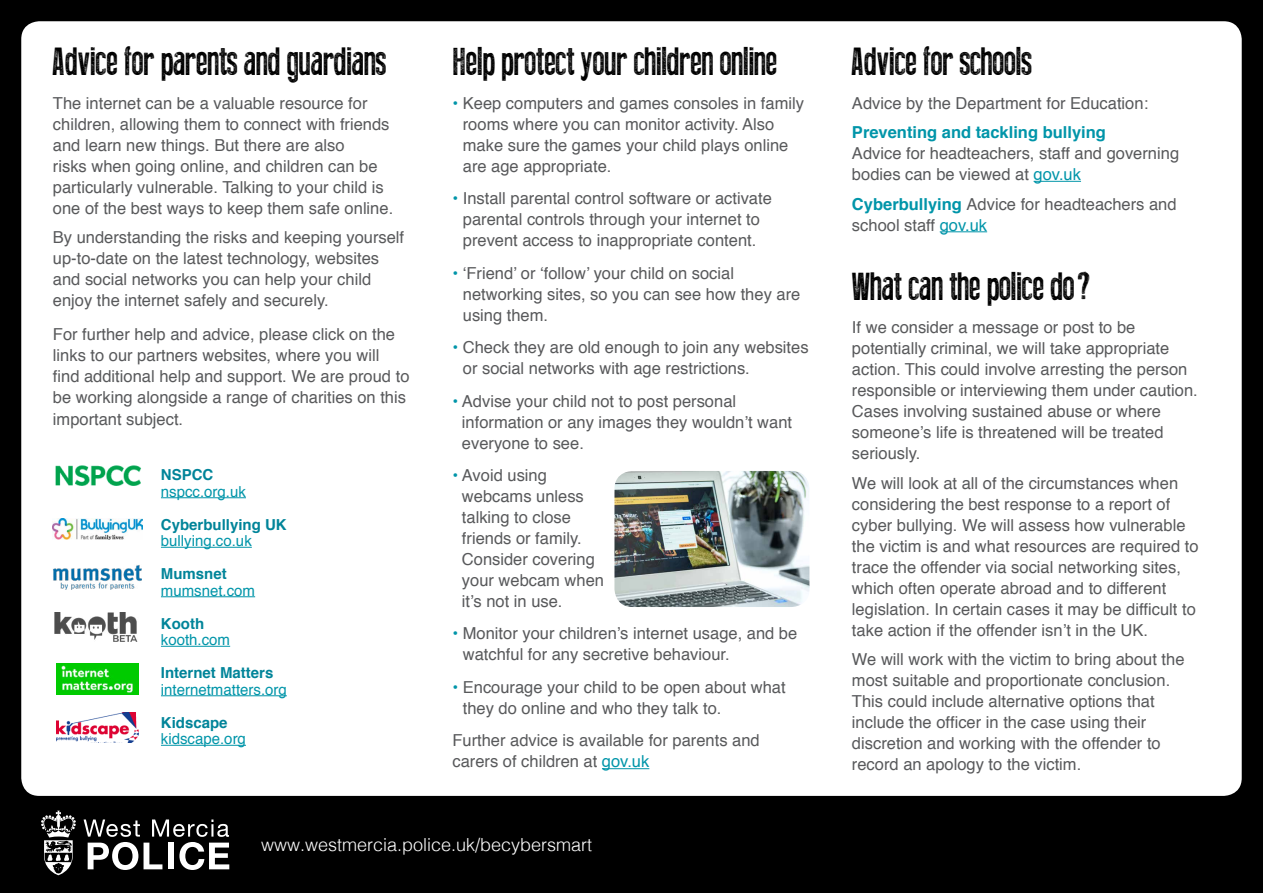
<style>
.page{position:relative;width:1263px;height:893px;background:#000}
.page>*{position:absolute;margin:0;border:0;box-sizing:border-box;transform-origin:0 0}
.t1{font:39px "Press Style";color:#000}
.t2{font:300 18px "Helvetica";color:#fff}
.t3{font:16.5px/21px "Helvetica";color:#58595b}
.t4{font:700 16.5px "Helvetica";color:#0095a9}
.t5{font:15.15px/16.5px "Helvetica";color:#0095a9}
.t6{font:700 15.15px/16.5px "Helvetica";color:#008499}
.s1{font-weight:700;color:#008499}
.s2{font-weight:400;color:#0095a9}
.s3{color:#0095a9}
.s4{font-weight:700;color:#0095a9}
</style>
<div class="page">
<div style="left:21px;top:21px;width:1221px;height:775px;background:#fff;border-radius:18px"></div>
<hr style="left:161px;top:497px;width:85px;height:1px;background:#0095a9">
<hr style="left:161px;top:547px;width:91px;height:1px;background:#0095a9">
<hr style="left:161px;top:596px;width:94px;height:1px;background:#0095a9">
<hr style="left:161px;top:646px;width:69px;height:1px;background:#0095a9">
<hr style="left:161px;top:695px;width:126px;height:1px;background:#0095a9">
<hr style="left:161px;top:745px;width:85px;height:1px;background:#0095a9">
<img style="left:55px;top:465px;width:86px;height:21px">
<img style="left:53px;top:519px;width:89px;height:21px">
<img style="left:53px;top:565px;width:89px;height:25px">
<img style="left:54px;top:612px;width:83px;height:29px">
<img style="left:57px;top:664px;width:81px;height:30px">
<img style="left:57px;top:712px;width:81px;height:30px">
<hr style="left:602px;top:768px;width:47px;height:1px;background:#0095a9">
<hr style="left:1034px;top:181px;width:47px;height:1px;background:#0095a9">
<hr style="left:940px;top:231px;width:47px;height:1px;background:#0095a9">
<img style="left:614px;top:471px;width:195px;height:136px">
<svg style="left:84px;top:819px;width:145px;height:51px"></svg>
<svg style="left:41px;top:811px;width:35px;height:64px"></svg>
<p class="t1" style="left:53px;top:41px;width:335px">Advice for parents and guardians</p>
<p class="t3" style="left:53px;top:93px;width:342px">The internet can be a valuable resource for children, allowing them to connect with friends and learn new things. But there are also<br>risks when going online, and children can be particularly vulnerable. Talking to your child is one of the best ways to keep them safe online.</p>
<p class="t3" style="left:53px;top:227px;width:353px">By understanding the risks and keeping yourself up-to-date on the latest technology, websites and social networks you can help your child enjoy the internet safely and securely.</p>
<p class="t3" style="left:53px;top:324px;width:358px">For further help and advice, please click on the links to our partners websites, where you will find additional help and support. We are proud to be working alongside a range of charities on this</p>
<p class="t3" style="left:53px;top:410px;width:132px">important subject.</p>
<p class="t5" style="left:161px;top:467px;width:87px"><span class="s1">NSPCC </span>nspcc.org.uk</p>
<p class="t6" style="left:161px;top:516px;width:127px">Cyberbullying UK <span class="s2">bullying.co.uk</span></p>
<p class="t5" style="left:161px;top:566px;width:96px"><span class="s1">Mumsnet </span>mumsnet.com</p>
<p class="t5" style="left:161px;top:615px;width:71px"><span class="s1">Kooth </span>kooth.com</p>
<p class="t5" style="left:161px;top:665px;width:127px"><span class="s1">Internet Matters </span>internetmatters.org</p>
<p class="t6" style="left:161px;top:714px;width:68px">Kidscape</p>
<p class="t5" style="left:161px;top:731px;width:87px">kidscape.org</p>
<p class="t1" style="left:452px;top:41px;width:326px">Help protect your children online</p>
<p class="t3" style="left:463px;top:93px;width:343px;text-indent:-10px"><span class="s3">•</span> Keep computers and games consoles in family rooms where you can monitor activity. Also make sure the games your child plays online are age appropriate.</p>
<p class="t3" style="left:452px;top:188px;width:321px;text-align:center"><span class="s3">•</span> Install parental control software or activate parental controls through your internet to prevent access to inappropriate content.</p>
<p class="t3" style="left:463px;top:263px;width:339px;text-indent:-10px"><span class="s3">•</span> ‘Friend’ or ‘follow’ your child on social networking sites, so you can see how they are using them.</p>
<p class="t3" style="left:463px;top:337px;width:347px;text-indent:-10px"><span class="s3">•</span> Check they are old enough to join any websites or social networks with age restrictions.</p>
<p class="t3" style="left:462px;top:391px;width:332px;text-indent:-9px"><span class="s3">•</span> Advise your child not to post personal information or any images they wouldn’t want everyone to see.</p>
<p class="t3" style="left:462px;top:465px;width:144px;text-indent:-9px"><span class="s3">•</span> Avoid using webcams unless talking to close friends or family.<br>Consider covering your webcam when it’s not in use.</p>
<p class="t3" style="left:463px;top:624px;width:336px;text-indent:-10px"><span class="s3">•</span> Monitor your children’s internet usage, and be watchful for any secretive behaviour.</p>
<p class="t3" style="left:463px;top:677px;width:324px;text-indent:-10px"><span class="s3">•</span> Encourage your child to be open about what they do online and who they talk to.</p>
<p class="t3" style="left:452px;top:731px;width:309px">Further advice is available for parents and carers of children at <span class="s3">gov.uk</span></p>
<p class="t2" style="left:261px;top:829px;width:333px">www.westmercia.police.uk/becybersmart</p>
<p class="t1" style="left:852px;top:41px;width:181px">Advice for schools</p>
<p class="t3" style="left:852px;top:93px;width:298px">Advice by the Department for Education:</p>
<p class="t4" style="left:852px;top:119px;width:255px">Preventing and tackling bullying</p>
<p class="t3" style="left:852px;top:143px;width:329px">Advice for headteachers, staff and governing bodies can be viewed at <span class="s3">gov.uk</span></p>
<p class="t3" style="left:852px;top:194px;width:326px"><span class="s4">Cyberbullying</span> Advice for headteachers and school staff <span class="s3">gov.uk</span></p>
<p class="t1" style="left:852px;top:266px;width:245px">What can the police do?</p>
<p class="t3" style="left:852px;top:318px;width:347px">If we consider a message or post to be potentially criminal, we will take appropriate action. This could involve arresting the person responsible or interviewing them under caution.<br>Cases involving sustained abuse or where someone’s life is threatened will be treated seriously.</p>
<p class="t3" style="left:852px;top:473px;width:348px">We will look at all of the circumstances when considering the best response to a report of cyber bullying. We will assess how vulnerable the victim is and what resources are required to trace the offender via social networking sites, which often operate abroad and to different legislation. In certain cases it may be difficult to take action if the offender isn’t in the UK.</p>
<p class="t3" style="left:852px;top:650px;width:334px">We will work with the victim to bring about the most suitable and proportionate conclusion.<br>This could include alternative options that include the officer in the case using their discretion and working with the offender to record an apology to the victim.</p>
</div>
